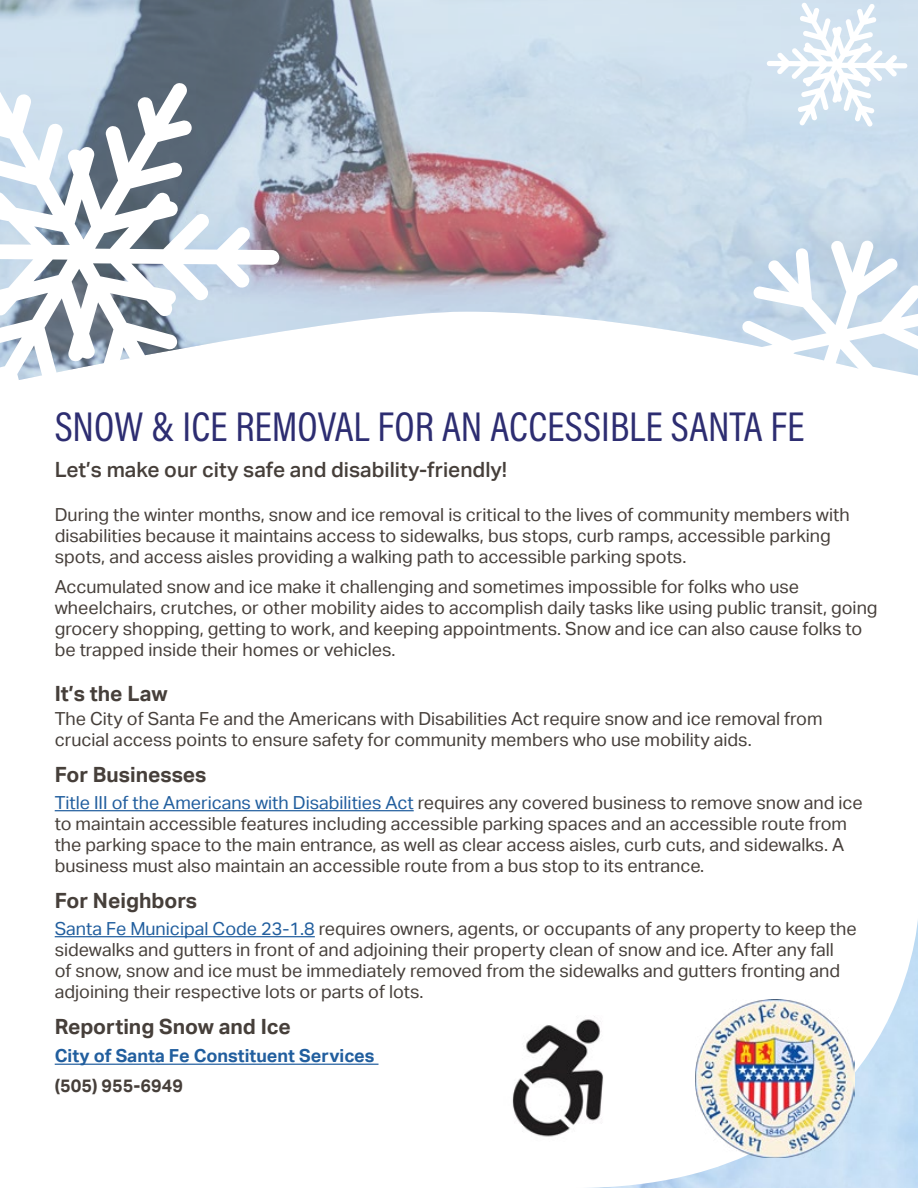
<style>
.page{position:relative;width:918px;height:1188px;background:#fff}
.page>*{position:absolute;margin:0;border:0;box-sizing:border-box;transform-origin:0 0}
.t1{font:42px "Acumin Variable Concept";color:#2d2d71}
.t2{font:700 21px "Aktiv Grotesk";color:#463f3a}
.t3{font:500 21px "Aktiv Grotesk";color:#463f3a}
.t4{font:18px/21px "Aktiv Grotesk";color:#463f3a}
.t5{font:700 18px "Aktiv Grotesk";color:#215e9e}
.t6{font:700 18px "Aktiv Grotesk";color:#463f3a}
.s1{color:#215e9e}
</style>
<div class="page">
<svg style="left:0;top:0;width:918px;height:343px;background:#bcc0cd"></svg>
<svg style="left:0;top:80px;width:279px;height:300px"></svg>
<svg style="left:767px;top:3px;width:140px;height:124px"></svg>
<svg style="left:738px;top:240px;width:180px;height:136px"></svg>
<img style="left:587px;top:920px;width:331px;height:268px">
<img style="left:512px;top:1016px;width:109px;height:125px">
<hr style="left:55px;top:810px;width:359px;height:1px;background:#215e9e">
<hr style="left:55px;top:936px;width:260px;height:1px;background:#215e9e">
<hr style="left:55px;top:1064px;width:324px;height:1px;background:#215e9e">
<img style="left:696px;top:999px;width:158px;height:159px">
<p class="t1" style="left:55px;top:398px;width:751px">SNOW &amp; ICE REMOVAL FOR AN ACCESSIBLE SANTA FE</p>
<p class="t3" style="left:55px;top:458px;width:454px">Let’s make our city safe and disability-friendly!</p>
<p class="t4" style="left:55px;top:504px;width:796px">During the winter months, snow and ice removal is critical to the lives of community members with disabilities because it maintains access to sidewalks, bus stops, curb ramps, accessible parking spots, and access aisles providing a walking path to accessible parking spots.</p>
<p class="t4" style="left:55px;top:576px;width:824px">Accumulated snow and ice make it challenging and sometimes impossible for folks who use wheelchairs, crutches, or other mobility aides to accomplish daily tasks like using public transit, going grocery shopping, getting to work, and keeping appointments. Snow and ice can also cause folks to be trapped inside their homes or vehicles.</p>
<p class="t2" style="left:55px;top:681px;width:114px">It’s the Law</p>
<p class="t4" style="left:55px;top:708px;width:769px">The City of Santa Fe and the Americans with Disabilities Act require snow and ice removal from crucial access points to ensure safety for community members who use mobility aids.</p>
<p class="t2" style="left:55px;top:762px;width:153px">For Businesses</p>
<p class="t4" style="left:55px;top:792px;width:810px"><span class="s1">Title III of the Americans with Disabilities Act</span> requires any covered business to remove snow and ice to maintain accessible features including accessible parking spaces and an accessible route from the parking space to the main entrance, as well as clear access aisles, curb cuts, and sidewalks. A business must also maintain an accessible route from a bus stop to its entrance.</p>
<p class="t2" style="left:55px;top:888px;width:144px">For Neighbors</p>
<p class="t4" style="left:55px;top:918px;width:803px"><span class="s1">Santa Fe Municipal Code 23-1.8</span> requires owners, agents, or occupants of any property to keep the sidewalks and gutters in front of and adjoining their property clean of snow and ice. After any fall<br>of snow, snow and ice must be immediately removed from the sidewalks and gutters fronting and adjoining their respective lots or parts of lots.</p>
<p class="t2" style="left:55px;top:1014px;width:238px">Reporting Snow and Ice</p>
<p class="t5" style="left:55px;top:1046px;width:321px">City of Santa Fe Constituent Services</p>
<p class="t6" style="left:55px;top:1076px;width:130px">(505) 955-6949</p>
</div>
